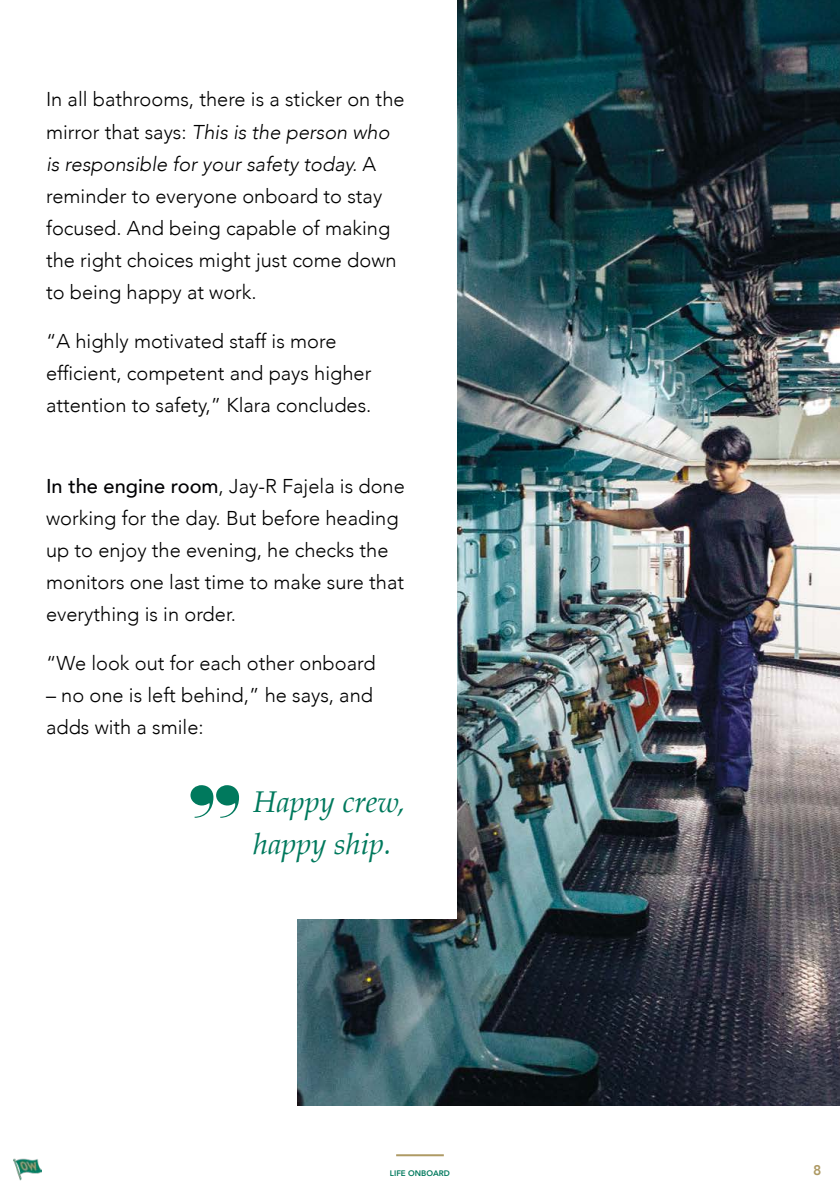
<style>
.page{position:relative;width:840px;height:1191px;background:#fff}
.page>*{position:absolute;margin:0;border:0;box-sizing:border-box;transform-origin:0 0}
.t1{font:italic 30px/42px "Palatino";color:#00795d}
.t2{font:300 20px/32px "Avenir";color:#000}
.t3{font:800 14px "Avenir";color:#ae9a64}
.t4{font:800 8px "Avenir";color:#00795d}
.s1{font-style:italic}
.s2{font-weight:500;color:#000003}
</style>
<div class="page">
<hr style="left:396px;top:1154px;width:47px;height:2px;background:#ae9a64">
<img style="left:14px;top:1158px;width:28px;height:23px">
<img style="left:298px;top:0;width:541px;height:1106px">
<div style="left:3px;top:0;width:453px;height:918px;background:#fff"></div>
<svg style="left:190px;top:785px;width:49px;height:32px"></svg>
<p class="t2" style="left:46px;top:84px;width:360px">In all bathrooms, there is a sticker on the mirror that says: <span class="s1">This is the person who is responsible for your safety today.</span> A reminder to everyone onboard to stay focused. And being capable of making the right choices might just come down to being happy at work.</p>
<p class="t2" style="left:46px;top:325px;width:327px">“A highly motivated staff is more efficient, competent and pays higher attention to safety,” Klara concludes.</p>
<p class="t2" style="left:46px;top:470px;width:360px"><span class="s2">In the engine room</span>, Jay-R Fajela is done working for the day. But before heading up to enjoy the evening, he checks the monitors one last time to make sure that everything is in order.</p>
<p class="t2" style="left:46px;top:647px;width:331px">“We look out for each other onboard</p>
<p class="t2" style="left:46px;top:679px;width:328px">– no one is left behind,” he says, and adds with a smile:</p>
<h1 class="t1" style="left:253px;top:780px;width:153px">Happy crew, happy ship.</h1>
<p class="t4" style="left:390px;top:1167px;width:61px">LIFE ONBOARD</p>
<p class="t3" style="left:812px;top:1159px;width:10px">8</p>
</div>
